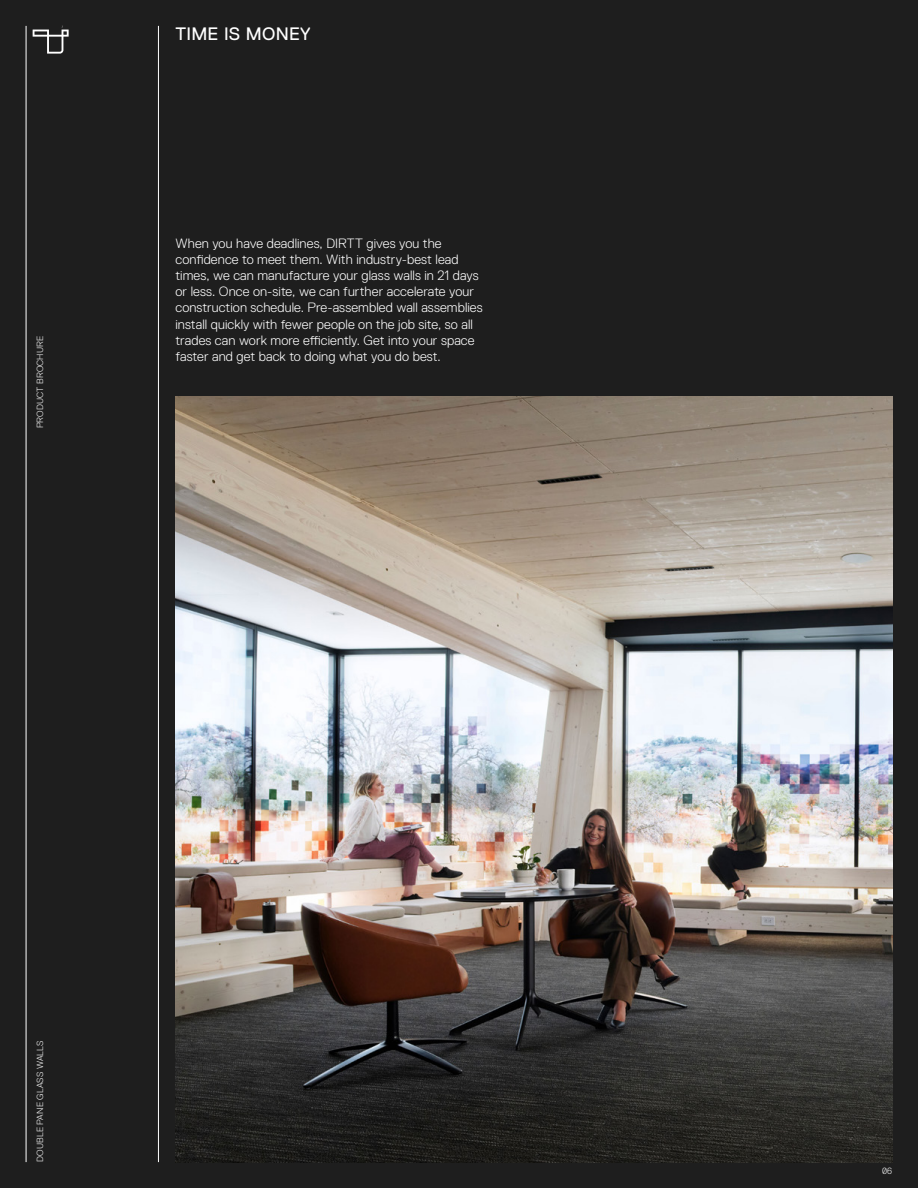
<style>
.page{position:relative;width:918px;height:1188px;background:#1e1e1e}
.page>*{position:absolute;margin:0;border:0;box-sizing:border-box;transform-origin:0 0}
.t1{font:18px "Replica DIRTT";letter-spacing:.015em;color:#fff}
.t2{font:300 13.5px/16.2px "Replica DIRTT";letter-spacing:.005em;color:#fff}
.t3{font:300 9px "Replica DIRTT";letter-spacing:.02em;color:#fff}
</style>
<div class="page">
<svg style="left:33px;top:26px;width:36px;height:28px"></svg>
<hr style="left:158px;top:26px;width:1px;height:1136px;background:#fff">
<hr style="left:26px;top:26px;width:1px;height:1136px;background:#fff">
<img style="left:176px;top:396px;width:716px;height:766px">
<p class="t3" style="left:35px;top:428px;width:94px;rotate:-90deg">PRODUCT BROCHURE</p>
<h1 class="t1" style="left:176px;top:24px;width:137px">TIME IS MONEY</h1>
<p class="t2" style="left:176px;top:235px;width:309px">When you have deadlines, DIRTT gives you the confidence to meet them. With industry-best lead times, we can manufacture your glass walls in 21 days or less. Once on-site, we can further accelerate your construction schedule. Pre-assembled wall assemblies install quickly with fewer people on the job site, so all trades can work more efficiently. Get into your space faster and get back to doing what you do best.</p>
<p class="t3" style="left:35px;top:1162px;width:123px;rotate:-90deg">DOUBLE PANE GLASS WALLS</p>
<p class="t3" style="left:882px;top:1166px;width:11px">06</p>
</div>
